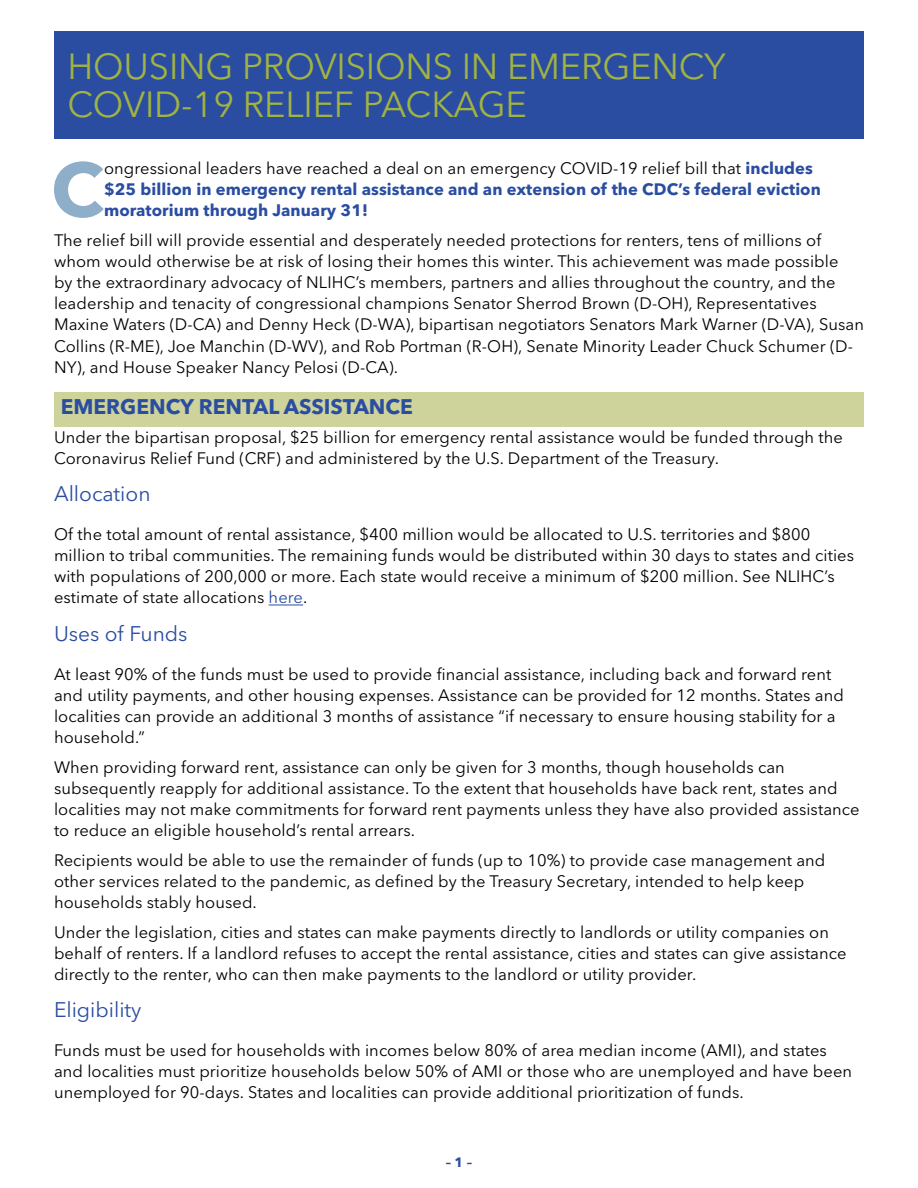
<style>
.page{position:relative;width:918px;height:1188px;background:#fff}
.page>*{position:absolute;margin:0;border:0;box-sizing:border-box;transform-origin:0 0}
.t1{font:700 75.75px "Avenir Next LT Pro";color:#8eaec9}
.t2{font:46.5px/48px "Avenir Next LT Pro";letter-spacing:-.005em;color:#a1b341}
.t3{font:36px/37.5px "Avenir Next LT Pro";letter-spacing:-.005em;color:#a1b341}
.t4{font:21px "Avenir Next LT Pro";color:#2a4da1}
.t5{font:700 21px "Avenir Next LT Pro";color:#2a4da1}
.t6{font:16.5px/21px "Avenir Next LT Pro";letter-spacing:.005em;color:#000}
.t7{font:700 16.5px/21px "Avenir Next LT Pro";letter-spacing:.005em;color:#2a4da1}
.t8{font:700 13.5px "Avenir Next LT Pro";color:#2a4da1}
.s1{font-weight:400;color:#000}
.s2{color:#2a4da1}
</style>
<div class="page">
<div style="left:54px;top:31px;width:810px;height:108px;background:#2a4da1"></div>
<div style="left:54px;top:392px;width:810px;height:34px;background:#cdd39a"></div>
<hr style="left:269px;top:605px;width:34px;height:1px;background:#2a4da1">
<h2 class="t2" style="left:68px;top:38px;width:377px">HEADING 1 HERE<br>HEADING 1 HERE</h2>
<h3 class="t3" style="left:68px;top:48px;width:660px">HOUSING PROVISIONS IN EMERGENCY<br>COVID-19 RELIEF PACKAGE</h3>
<h1 class="t1" style="left:51px;top:144px;width:54px">C</h1>
<p class="t7" style="left:104px;top:158px;width:718px"><span class="s1">ongressional leaders have reached a deal on an emergency COVID-19 relief bill that</span> includes $25 billion in emergency rental assistance and an extension of the CDC’s federal eviction moratorium through January 31!</p>
<p class="t6" style="left:54px;top:230px;width:812px">The relief bill will provide essential and desperately needed protections for renters, tens of millions of whom would otherwise be at risk of losing their homes this winter. This achievement was made possible<br>by the extraordinary advocacy of NLIHC’s members, partners and allies throughout the country, and the leadership and tenacity of congressional champions Senator Sherrod Brown (D-OH), Representatives Maxine Waters (D-CA) and Denny Heck (D-WA), bipartisan negotiators Senators Mark Warner (D-VA), Susan Collins (R-ME), Joe Manchin (D-WV), and Rob Portman (R-OH), Senate Minority Leader Chuck Schumer (D-NY), and House Speaker Nancy Pelosi (D-CA).</p>
<p class="t5" style="left:61px;top:394px;width:354px">EMERGENCY RENTAL ASSISTANCE</p>
<p class="t6" style="left:54px;top:427px;width:791px">Under the bipartisan proposal, $25 billion for emergency rental assistance would be funded through the<br>Coronavirus Relief Fund (CRF) and administered by the U.S. Department of the Treasury.</p>
<p class="t4" style="left:54px;top:482px;width:98px">Allocation</p>
<p class="t6" style="left:54px;top:524px;width:802px">Of the total amount of rental assistance, $400 million would be allocated to U.S. territories and $800 million to tribal communities. The remaining funds would be distributed within 30 days to states and cities with populations of 200,000 or more. Each state would receive a minimum of $200 million. See NLIHC’s estimate of state allocations <span class="s2">here</span>.</p>
<p class="t4" style="left:54px;top:621px;width:135px">Uses of Funds</p>
<p class="t6" style="left:54px;top:664px;width:791px">At least 90% of the funds must be used to provide financial assistance, including back and forward rent and utility payments, and other housing expenses. Assistance can be provided for 12 months. States and localities can provide an additional 3 months of assistance “if necessary to ensure housing stability for a household.”</p>
<p class="t6" style="left:54px;top:757px;width:807px">When providing forward rent, assistance can only be given for 3 months, though households can subsequently reapply for additional assistance. To the extent that households have back rent, states and localities may not make commitments for forward rent payments unless they have also provided assistance to reduce an eligible household’s rental arrears.</p>
<p class="t6" style="left:54px;top:850px;width:773px">Recipients would be able to use the remainder of funds (up to 10%) to provide case management and other services related to the pandemic, as defined by the Treasury Secretary, intended to help keep households stably housed.</p>
<p class="t6" style="left:54px;top:922px;width:794px">Under the legislation, cities and states can make payments directly to landlords or utility companies on behalf of renters. If a landlord refuses to accept the rental assistance, cities and states can give assistance directly to the renter, who can then make payments to the landlord or utility provider.</p>
<p class="t4" style="left:54px;top:998px;width:89px">Eligibility</p>
<p class="t6" style="left:54px;top:1040px;width:800px">Funds must be used for households with incomes below 80% of area median income (AMI), and states and localities must prioritize households below 50% of AMI or those who are unemployed and have been unemployed for 90-days. States and localities can provide additional prioritization of funds.</p>
<p class="t8" style="left:446px;top:1154px;width:28px">– 1 –</p>
</div>
